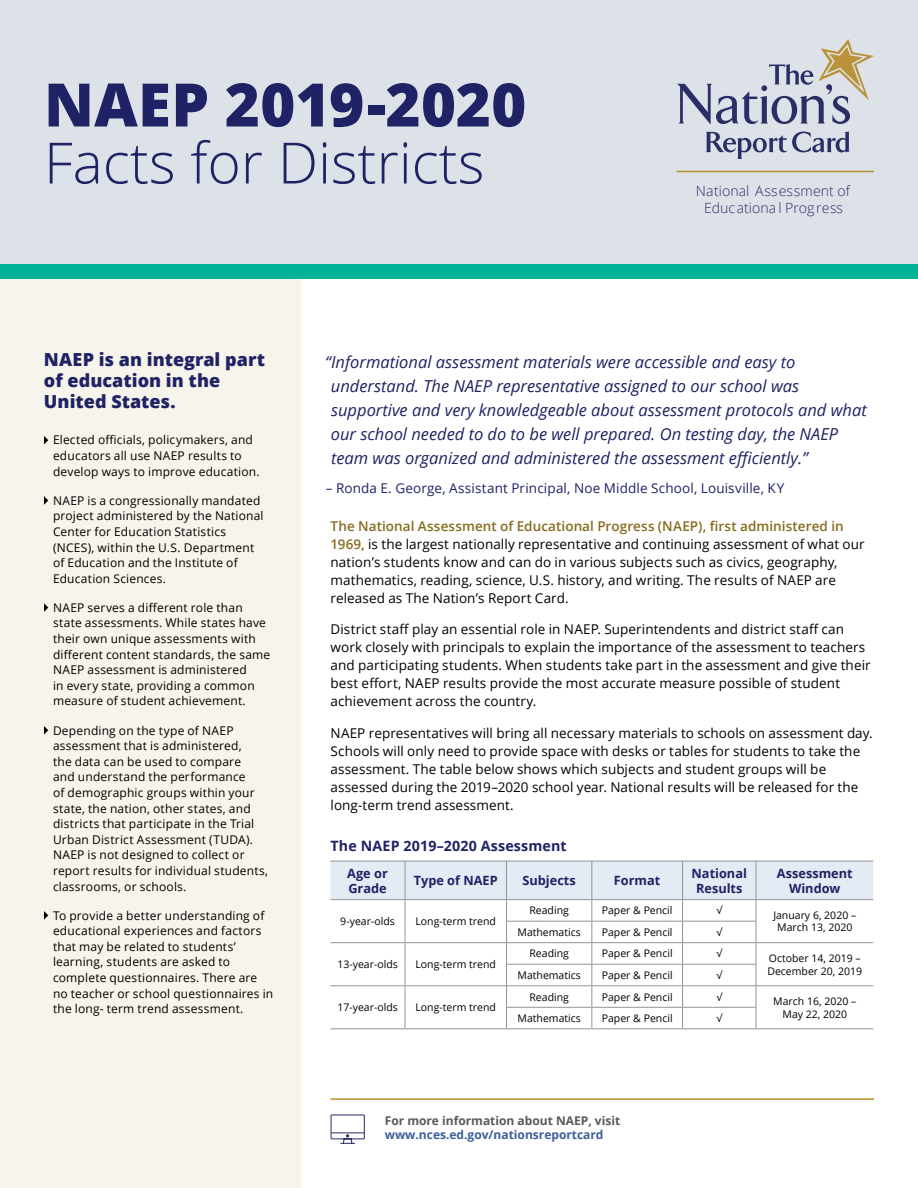
<style>
.page{position:relative;width:918px;height:1188px;background:#fff}
.page>*{position:absolute;margin:0;border:0;box-sizing:border-box;transform-origin:0 0}
.t1{font:800 60px "Open Sans";letter-spacing:.005em;color:#1f2264}
.t2{font:300 57px "Open Sans";color:#1f2264}
.t3{font:800 18px/21px "Open Sans";color:#1f2264}
.t4{font:italic 16.5px/24px "Open Sans";color:#1f2264}
.t5{font:700 14.25px "Open Sans";letter-spacing:.01em;color:#1f2264}
.t6{font:13.5px/18px "Open Sans";letter-spacing:.005em;color:#000}
.t7{font:13.5px "Open Sans";letter-spacing:.01em;color:#1f2264}
.t8{font:700 12.75px/15.3px "Open Sans";color:#1f2264;text-align:center}
.t9{font:12px/15.6px "Open Sans";letter-spacing:.015em;color:#000}
.t10{font:700 12px "Open Sans";color:#59595b}
.t11{font:700 12px "Open Sans";color:#3d5e9b}
.t12{font:10.5px "Open Sans";color:#000}
.s1{font-weight:600;color:#876a1e}
</style>
<div class="page">
<div style="left:0;top:273px;width:300px;height:915px;background:#f7f4eb"></div>
<div style="left:0;top:0;width:918px;height:265px;background:#dde1e8"></div>
<svg style="left:706px;top:132px;width:144px;height:27px"></svg>
<svg style="left:677px;top:39px;width:197px;height:86px"></svg>
<hr style="left:677px;top:171px;width:197px;height:1px;background:#ba9238">
<svg style="left:44px;top:436px;width:4px;height:8px"></svg>
<svg style="left:44px;top:496px;width:4px;height:9px"></svg>
<svg style="left:44px;top:603px;width:4px;height:9px"></svg>
<svg style="left:44px;top:726px;width:4px;height:9px"></svg>
<svg style="left:44px;top:911px;width:4px;height:9px"></svg>
<svg style="left:331px;top:861px;width:542px;height:167px"></svg>
<hr style="left:331px;top:942px;width:74px;height:1px;background:#929496">
<hr style="left:331px;top:985px;width:74px;height:1px;background:#929496">
<hr style="left:405px;top:942px;width:101px;height:1px;background:#929496">
<hr style="left:405px;top:985px;width:101px;height:1px;background:#929496">
<hr style="left:507px;top:921px;width:85px;height:1px;background:#929496">
<hr style="left:592px;top:921px;width:91px;height:1px;background:#929496">
<hr style="left:683px;top:921px;width:73px;height:1px;background:#929496">
<hr style="left:507px;top:942px;width:85px;height:1px;background:#929496">
<hr style="left:592px;top:942px;width:91px;height:1px;background:#929496">
<hr style="left:683px;top:942px;width:73px;height:1px;background:#929496">
<hr style="left:756px;top:942px;width:117px;height:1px;background:#929496">
<hr style="left:507px;top:964px;width:85px;height:1px;background:#929496">
<hr style="left:592px;top:964px;width:91px;height:1px;background:#929496">
<hr style="left:683px;top:964px;width:73px;height:1px;background:#929496">
<hr style="left:507px;top:985px;width:85px;height:1px;background:#929496">
<hr style="left:592px;top:985px;width:91px;height:1px;background:#929496">
<hr style="left:683px;top:985px;width:73px;height:1px;background:#929496">
<hr style="left:756px;top:985px;width:117px;height:1px;background:#929496">
<hr style="left:331px;top:1028px;width:74px;height:1px;background:#929496">
<hr style="left:405px;top:1028px;width:102px;height:1px;background:#929496">
<hr style="left:756px;top:1028px;width:117px;height:1px;background:#929496">
<hr style="left:507px;top:1007px;width:85px;height:1px;background:#929496">
<hr style="left:592px;top:1007px;width:91px;height:1px;background:#929496">
<hr style="left:683px;top:1007px;width:73px;height:1px;background:#929496">
<hr style="left:507px;top:1028px;width:85px;height:1px;background:#929496">
<hr style="left:592px;top:1028px;width:91px;height:1px;background:#929496">
<hr style="left:683px;top:1028px;width:73px;height:1px;background:#929496">
<div style="left:0;top:265px;width:918px;height:14px;background:#00b398"></div>
<svg style="left:330px;top:1114px;width:35px;height:30px"></svg>
<hr style="left:331px;top:1132px;width:33px;height:1px;background:#2b2e66">
<hr style="left:331px;top:1098px;width:543px;height:2px;background:#b8902d">
<h1 class="t1" style="left:44px;top:59px;width:484px">NAEP 2019-2020</h1>
<h2 class="t2" style="left:44px;top:124px;width:442px">Facts for Districts</h2>
<h3 class="t3" style="left:44px;top:348px;width:223px">NAEP is an integral part of education in the<br>United States.</h3>
<p class="t9" style="left:53px;top:432px;width:208px">Elected officials, policymakers, and educators all use NAEP results to develop ways to improve education.</p>
<p class="t9" style="left:53px;top:492px;width:212px">NAEP is a congressionally mandated project administered by the National<br>Center for Education Statistics (NCES), within the U.S. Department of Education and the Institute of<br>Education Sciences.</p>
<p class="t9" style="left:53px;top:599px;width:219px">NAEP serves a different role than state assessments. While states have their own unique assessments with different content standards, the same NAEP assessment is administered<br>in every state, providing a common measure of student achievement.</p>
<p class="t9" style="left:53px;top:722px;width:217px">Depending on the type of NAEP assessment that is administered,<br>the data can be used to compare<br>and understand the performance<br>of demographic groups within your state, the nation, other states, and districts that participate in the Trial Urban District Assessment (TUDA).<br>NAEP is not designed to collect or report results for individual students, classrooms, or schools.</p>
<p class="t9" style="left:53px;top:907px;width:222px">To provide a better understanding of educational experiences and factors that may be related to students’ learning, students are asked to complete questionnaires. There are no teacher or school questionnaires in the long- term trend assessment.</p>
<p class="t4" style="left:331px;top:349px;width:537px;text-indent:-6px">“Informational assessment materials were accessible and easy to understand. The NAEP representative assigned to our school was supportive and very knowledgeable about assessment protocols and what our school needed to do to be well prepared. On testing day, the NAEP team was organized and administered the assessment efficiently.”</p>
<p class="t7" style="left:326px;top:479px;width:460px">– Ronda E. George, Assistant Principal, Noe Middle School, Louisville, KY</p>
<p class="t6" style="left:331px;top:516px;width:536px"><span class="s1">The National Assessment of Educational Progress (NAEP), first administered in 1969,</span> is the largest nationally representative and continuing assessment of what our nation’s students know and can do in various subjects such as civics, geography, mathematics, reading, science, U.S. history, and writing. The results of NAEP are released as The Nation’s Report Card.</p>
<p class="t6" style="left:331px;top:620px;width:542px">District staff play an essential role in NAEP. Superintendents and district staff can work closely with principals to explain the importance of the assessment to teachers and participating students. When students take part in the assessment and give their best effort, NAEP results provide the most accurate measure possible of student achievement across the country.</p>
<p class="t6" style="left:331px;top:723px;width:544px">NAEP representatives will bring all necessary materials to schools on assessment day.<br>Schools will only need to provide space with desks or tables for students to take the assessment. The table below shows which subjects and student groups will be assessed during the 2019–2020 school year. National results will be released for the long-term trend assessment.</p>
<p class="t5" style="left:331px;top:836px;width:238px">The NAEP 2019–2020 Assessment</p>
<p class="t8" style="left:347px;top:865px;width:42px;text-align:left">Age or<br>Grade</p>
<p class="t8" style="left:414px;top:873px;width:86px">Type of NAEP</p>
<p class="t8" style="left:523px;top:873px;width:55px">Subjects</p>
<p class="t8" style="left:614px;top:873px;width:48px">Format</p>
<p class="t8" style="left:692px;top:865px;width:57px">National<br>Results</p>
<p class="t8" style="left:777px;top:865px;width:77px">Assessment<br>Window</p>
<p class="t12" style="left:340px;top:914px;width:56px">9-year-olds</p>
<p class="t12" style="left:416px;top:914px;width:82px">Long-term trend</p>
<p class="t12" style="left:529px;top:903px;width:41px">Reading</p>
<p class="t12" style="left:602px;top:903px;width:72px">Paper &amp; Pencil</p>
<p class="t12" style="left:716px;top:903px;width:7px">√</p>
<p class="t12" style="left:773px;top:908px;width:84px">January 6, 2020 –</p>
<p class="t12" style="left:518px;top:925px;width:65px">Mathematics</p>
<p class="t12" style="left:777px;top:920px;width:77px">March 13, 2020</p>
<p class="t12" style="left:602px;top:925px;width:72px">Paper &amp; Pencil</p>
<p class="t12" style="left:716px;top:925px;width:7px">√</p>
<p class="t12" style="left:337px;top:957px;width:62px">13-year-olds</p>
<p class="t12" style="left:416px;top:957px;width:82px">Long-term trend</p>
<p class="t12" style="left:337px;top:1000px;width:62px">17-year-olds</p>
<p class="t12" style="left:416px;top:1000px;width:82px">Long-term trend</p>
<p class="t12" style="left:529px;top:946px;width:41px">Reading</p>
<p class="t12" style="left:602px;top:946px;width:72px">Paper &amp; Pencil</p>
<p class="t12" style="left:716px;top:946px;width:7px">√</p>
<p class="t12" style="left:769px;top:951px;width:93px">October 14, 2019 –</p>
<p class="t12" style="left:518px;top:968px;width:65px">Mathematics</p>
<p class="t12" style="left:767px;top:964px;width:96px">December 20, 2019</p>
<p class="t12" style="left:602px;top:968px;width:72px">Paper &amp; Pencil</p>
<p class="t12" style="left:716px;top:968px;width:7px">√</p>
<p class="t12" style="left:529px;top:990px;width:41px">Reading</p>
<p class="t12" style="left:602px;top:990px;width:72px">Paper &amp; Pencil</p>
<p class="t12" style="left:716px;top:990px;width:7px">√</p>
<p class="t12" style="left:773px;top:994px;width:85px">March 16, 2020 –</p>
<p class="t12" style="left:518px;top:1011px;width:65px">Mathematics</p>
<p class="t12" style="left:783px;top:1007px;width:66px">May 22, 2020</p>
<p class="t12" style="left:602px;top:1011px;width:72px">Paper &amp; Pencil</p>
<p class="t12" style="left:716px;top:1011px;width:7px">√</p>
<p class="t10" style="left:385px;top:1112px;width:237px">For more information about NAEP, visit</p>
<p class="t11" style="left:385px;top:1127px;width:220px">www.nces.ed.gov/nationsreportcard</p>
</div>
